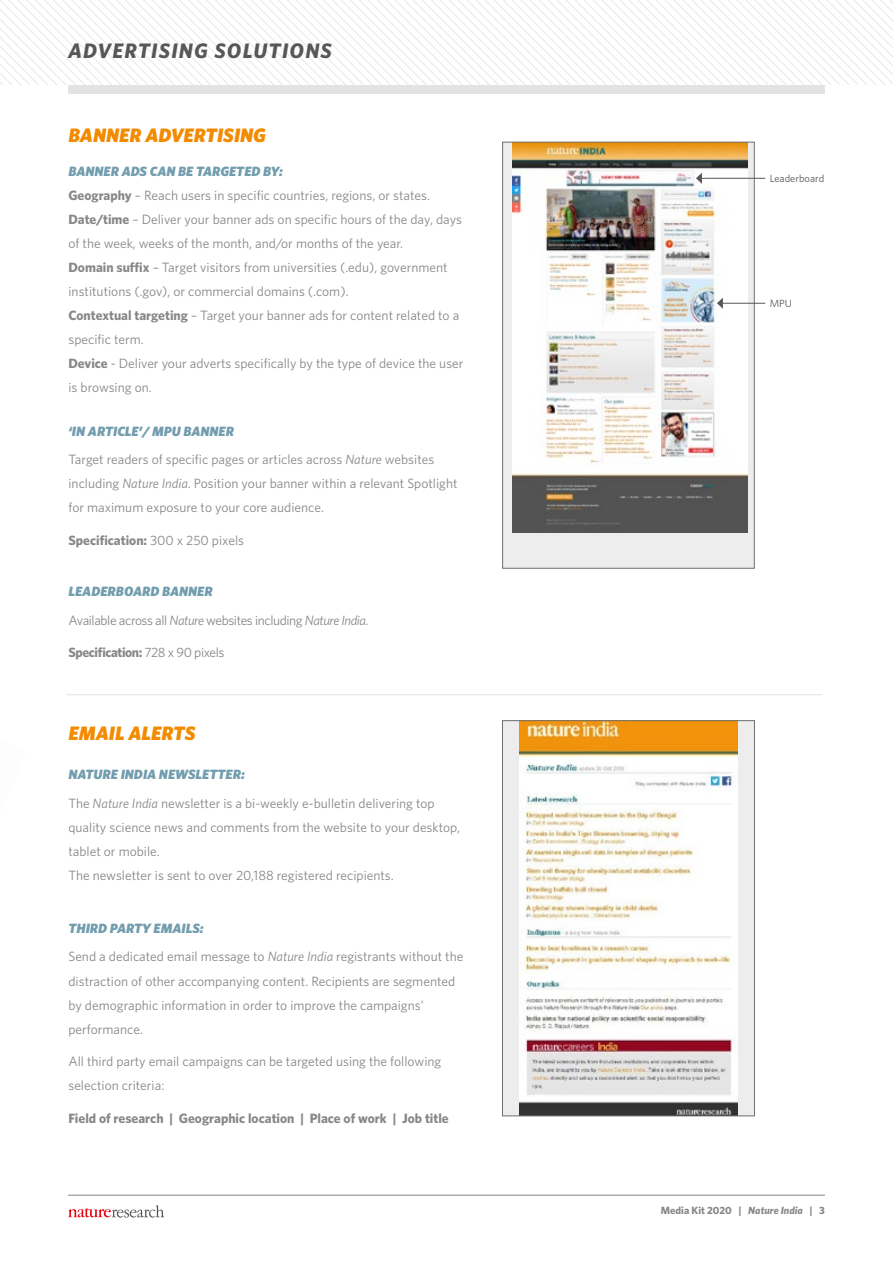
<style>
.page{position:relative;width:893px;height:1263px;background:#fff}
.page>*{position:absolute;margin:0;border:0;box-sizing:border-box;transform-origin:0 0}
.t1{font:italic 700 21px "Whitney";letter-spacing:.06em;color:#575756}
.t2{font:italic 900 19.5px "Whitney";color:#f38b00}
.t3{font:13.5px/24px "Whitney";color:#878787}
.t4{font:700 13.5px "Whitney";color:#878787}
.t5{font:13.5px/28.2px "Whitney";letter-spacing:-.03em;color:#878787}
.t6{font:700 13.5px "Whitney";letter-spacing:-.03em;color:#878787}
.t7{font:700 10.5px "Whitney";color:#878787}
.t8{font:10.5px "Whitney";color:#575756}
.s1{font-weight:900;font-style:italic;color:#729dae}
.s2{font-weight:700}
.s3{font-style:italic}
.s4{font-weight:400}
</style>
<div class="page">
<svg style="left:0;top:0;width:893px;height:85px"></svg>
<div style="left:68px;top:85px;width:757px;height:9px;background:#e3e3e3"></div>
<hr style="left:68px;top:1195px;width:757px;height:1px;background:#878787">
<svg style="left:68px;top:1205px;width:96px;height:12px"></svg>
<div style="left:503px;top:142px;width:251px;height:426px;background:#ededed"></div>
<img style="left:512px;top:144px;width:235px;height:388px">
<div style="left:502px;top:142px;width:252px;height:426px;border:1px solid #706f6f"></div>
<hr style="left:67px;top:694px;width:755px;height:1px;background:#e3e3e3">
<div style="left:502px;top:721px;width:252px;height:395px;background:#ededed"></div>
<img style="left:520px;top:722px;width:217px;height:392px">
<div style="left:502px;top:720px;width:253px;height:396px;border:1px solid #706f6f"></div>
<hr style="left:701px;top:178px;width:64px;height:1px;background:#575756">
<svg style="left:696px;top:173px;width:6px;height:11px"></svg>
<hr style="left:722px;top:303px;width:43px;height:1px;background:#575756">
<svg style="left:717px;top:298px;width:6px;height:11px"></svg>
<h1 class="t1" style="left:68px;top:37px;width:265px">ADVERTISING SOLUTIONS</h1>
<h2 class="t2" style="left:68px;top:122px;width:199px">BANNER ADVERTISING</h2>
<p class="t3" style="left:68px;top:159px;width:397px"><span class="s1">BANNER ADS CAN BE TARGETED BY:<br></span><span class="s2">Geography</span> – Reach users in specific countries, regions, or states.<br><span class="s2">Date/time</span> – Deliver your banner ads on specific hours of the day, days of the week, weeks of the month, and/or months of the year.<br><span class="s2">Domain suffix</span> – Target visitors from universities (.edu), government institutions (.gov), or commercial domains (.com).<br><span class="s2">Contextual targeting</span> – Target your banner ads for content related to a specific term.<br><span class="s2">Device</span> - Deliver your adverts specifically by the type of device the user is browsing on.</p>
<p class="t3" style="left:68px;top:417px;width:367px;line-height:28.2px"><span class="s1">‘IN ARTICLE’/ MPU BANNER<br></span>Target readers of specific pages or articles across <span class="s3">Nature</span> websites</p>
<p class="t3" style="left:68px;top:471px;width:391px">including <span class="s3">Nature India</span>. Position your banner within a relevant Spotlight for maximum exposure to your core audience.</p>
<p class="t4" style="left:68px;top:531px;width:177px">Specification: <span class="s4">300 x 250 pixels</span></p>
<p class="t5" style="left:68px;top:577px;width:302px"><span class="s1">LEADERBOARD BANNER<br></span>Available across all <span class="s3">Nature</span> websites including <span class="s3">Nature India.</span></p>
<p class="t6" style="left:68px;top:643px;width:157px">Specification: <span class="s4">728 x 90 pixels</span></p>
<h2 class="t2" style="left:68px;top:720px;width:129px">EMAIL ALERTS</h2>
<p class="t3" style="left:68px;top:760px;width:368px;line-height:28.2px"><span class="s1">NATURE INDIA NEWSLETTER:<br></span>The <span class="s3">Nature India</span> newsletter is a bi-weekly e-bulletin delivering top</p>
<p class="t3" style="left:68px;top:815px;width:393px">quality science news and comments from the website to your desktop, tablet or mobile.<br>The newsletter is sent to over 20,188 registered recipients.</p>
<p class="t3" style="left:68px;top:914px;width:396px;line-height:28.2px"><span class="s1">THIRD PARTY EMAILS:<br></span>Send a dedicated email message to <span class="s3">Nature India</span> registrants without the</p>
<p class="t3" style="left:68px;top:968px;width:388px">distraction of other accompanying content. Recipients are segmented by demographic information in order to improve the campaigns’ performance.</p>
<p class="t3" style="left:68px;top:1049px;width:374px">All third party email campaigns can be targeted using the following selection criteria:</p>
<p class="t4" style="left:68px;top:1109px;width:382px">Field of research | Geographic location | Place of work | Job title</p>
<p class="t8" style="left:770px;top:171px;width:56px">Leaderboard</p>
<p class="t8" style="left:770px;top:296px;width:24px">MPU</p>
<p class="t7" style="left:661px;top:1204px;width:166px">Media Kit 2020 | <span class="s3">Nature India</span> | 3</p>
</div>
